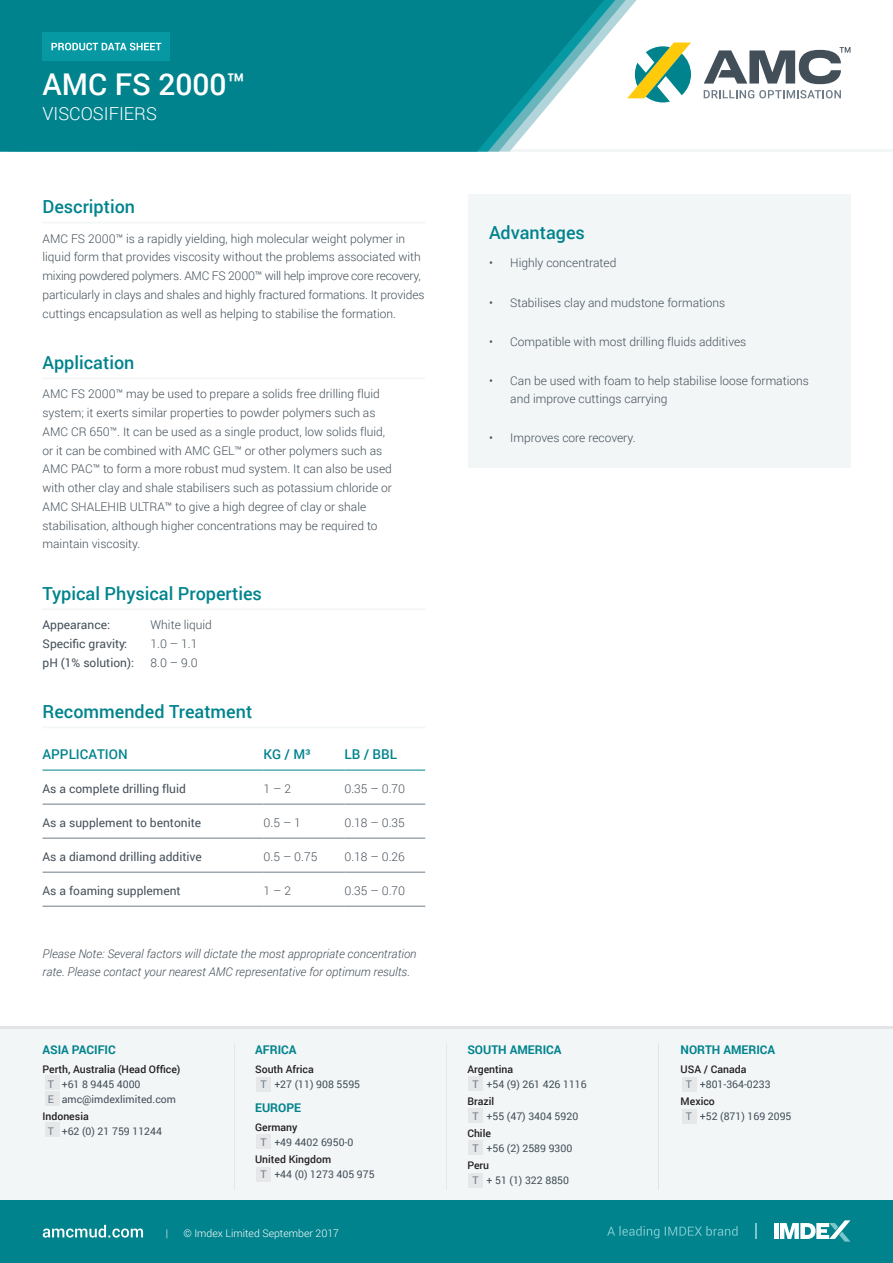
<style>
.page{position:relative;width:893px;height:1263px;background:#fff}
.page>*{position:absolute;margin:0;border:0;box-sizing:border-box;transform-origin:0 0}
.Product_Name{font:500 30px "Roboto";color:#fff}
.Heading_1_-_Teal{font:500 18px "Roboto";color:#00838d}
.Category{font:300 18px "Roboto";color:#fff}
.Table_-_Heading{font:500 13.5px "Roboto";color:#00838d}
.Body_Copy{font:300 12px/18.8px "Roboto";color:#424f59}
.Note{font:italic 300 12px/18px "Roboto";color:#424f59}
.Table_-_Body_Left{font:12px "Roboto";color:#46505a}
.Table_-_Body_Left-2{font:300 12px "Roboto";color:#46505a}
.t1{font:700 12px "Roboto";color:#00838d}
.Body_Copy-2{font:12px "Roboto";color:#424f59}
.t2{font:10.5px/15px "Roboto";color:#424f59}
.IP_Statement__White{font:300 10.5px "Roboto";color:#fff}
.s1{font-weight:500;color:#231f20}
.s2{color:#6f7c87}
</style>
<div class="page">
<hr style="left:0;top:1027px;width:893px;height:3px;background:#e2e4e7">
<div style="left:0;top:1030px;width:893px;height:170px;background:#f3f6f7"></div>
<div style="left:682px;top:1077px;width:14px;height:15px;background:#e6e7e9"></div>
<div style="left:682px;top:1109px;width:14px;height:15px;background:#e6e7e9"></div>
<div style="left:45px;top:1075px;width:15px;height:15px;background:#e6e7e9"></div>
<div style="left:45px;top:1122px;width:15px;height:15px;background:#e6e7e9"></div>
<div style="left:256px;top:1134px;width:15px;height:15px;background:#e6e7e9"></div>
<div style="left:45px;top:1091px;width:15px;height:15px;background:#e6e7e9"></div>
<div style="left:256px;top:1077px;width:15px;height:15px;background:#e6e7e9"></div>
<div style="left:256px;top:1167px;width:15px;height:15px;background:#e6e7e9"></div>
<div style="left:468px;top:1173px;width:15px;height:15px;background:#e6e7e9"></div>
<div style="left:468px;top:1140px;width:15px;height:15px;background:#e6e7e9"></div>
<div style="left:468px;top:1108px;width:15px;height:15px;background:#e6e7e9"></div>
<div style="left:468px;top:1076px;width:15px;height:15px;background:#e6e7e9"></div>
<div style="left:0;top:1200px;width:893px;height:63px;background:#00838d"></div>
<svg style="left:755px;top:1223px;width:1px;height:16px"></svg>
<svg style="left:607px;top:1226px;width:131px;height:12px"></svg>
<hr style="left:774px;top:1223px;width:4px;height:16px;background:#fff">
<svg style="left:780px;top:1220px;width:70px;height:21px"></svg>
<hr style="left:658px;top:1043px;width:1px;height:146px;background:#e2e4e7">
<hr style="left:446px;top:1043px;width:1px;height:146px;background:#e6e7e9">
<hr style="left:234px;top:1043px;width:1px;height:146px;background:#e6e7e9">
<svg style="left:43px;top:1225px;width:100px;height:12px"></svg>
<svg style="left:704px;top:90px;width:137px;height:8px"></svg>
<svg style="left:654px;top:43px;width:37px;height:59px"></svg>
<svg style="left:704px;top:47px;width:146px;height:37px"></svg>
<hr style="left:0;top:149px;width:893px;height:3px;background:#f3f6f7">
<svg style="left:0;top:0;width:622px;height:152px;background:#198f98"></svg>
<div style="left:43px;top:33px;width:127px;height:28px;background:#0699a4"></div>
<svg style="left:51px;top:43px;width:110px;height:7px"></svg>
<div style="left:468px;top:194px;width:382px;height:274px;background:#f3f6f7"></div>
<hr style="left:43px;top:222px;width:382px;height:1px;background:#f3f6f7">
<hr style="left:43px;top:377px;width:382px;height:2px;background:#f3f6f7">
<hr style="left:43px;top:608px;width:382px;height:2px;background:#f3f6f7">
<hr style="left:43px;top:726px;width:382px;height:2px;background:#f3f6f7">
<hr style="left:43px;top:770px;width:221px;height:1px;background:#00838d">
<hr style="left:264px;top:770px;width:80px;height:1px;background:#00838d">
<hr style="left:344px;top:770px;width:81px;height:1px;background:#00838d">
<hr style="left:43px;top:804px;width:221px;height:1px;background:#6f7c87">
<hr style="left:264px;top:804px;width:80px;height:1px;background:#6f7c87">
<hr style="left:344px;top:804px;width:81px;height:1px;background:#6f7c87">
<hr style="left:43px;top:838px;width:221px;height:1px;background:#6f7c87">
<hr style="left:264px;top:838px;width:80px;height:1px;background:#6f7c87">
<hr style="left:344px;top:838px;width:81px;height:1px;background:#6f7c87">
<hr style="left:43px;top:872px;width:221px;height:1px;background:#6f7c87">
<hr style="left:264px;top:872px;width:80px;height:1px;background:#6f7c87">
<hr style="left:344px;top:872px;width:81px;height:1px;background:#6f7c87">
<hr style="left:43px;top:906px;width:221px;height:1px;background:#6f7c87">
<hr style="left:264px;top:906px;width:80px;height:1px;background:#6f7c87">
<hr style="left:344px;top:906px;width:81px;height:1px;background:#6f7c87">
<p class="Product_Name" style="left:43px;top:63px;width:204px">AMC FS 2000™</p>
<p class="Category" style="left:43px;top:101px;width:116px">VISCOSIFIERS</p>
<p class="Heading_1_-_Teal" style="left:43px;top:194px;width:94px">Description</p>
<p class="Body_Copy" style="left:43px;top:229px;width:383px">AMC FS 2000™ is a rapidly yielding, high molecular weight polymer in liquid form that provides viscosity without the problems associated with mixing powdered polymers. AMC FS 2000™ will help improve core recovery, particularly in clays and shales and highly fractured formations. It provides cuttings encapsulation as well as helping to stabilise the formation.</p>
<p class="Heading_1_-_Teal" style="left:43px;top:350px;width:93px">Application</p>
<p class="Body_Copy" style="left:43px;top:384px;width:351px">AMC FS 2000™ may be used to prepare a solids free drilling fluid system; it exerts similar properties to powder polymers such as AMC CR 650™. It can be used as a single product, low solids fluid, or it can be combined with AMC GEL™ or other polymers such as AMC PAC™ to form a more robust mud system. It can also be used with other clay and shale stabilisers such as potassium chloride or AMC SHALEHIB ULTRA™ to give a high degree of clay or shale stabilisation, although higher concentrations may be required to maintain viscosity.</p>
<p class="Heading_1_-_Teal" style="left:43px;top:581px;width:221px">Typical Physical Properties</p>
<p class="Body_Copy-2" style="left:43px;top:616px;width:69px">Appearance:</p>
<p class="Body_Copy" style="left:151px;top:615px;width:63px">White liquid</p>
<p class="Body_Copy-2" style="left:43px;top:635px;width:86px">Specific gravity:</p>
<p class="Body_Copy" style="left:151px;top:634px;width:48px">1.0 – 1.1</p>
<p class="Body_Copy-2" style="left:43px;top:654px;width:93px">pH (1% solution):</p>
<p class="Body_Copy" style="left:151px;top:653px;width:49px">8.0 – 9.0</p>
<p class="Heading_1_-_Teal" style="left:43px;top:699px;width:211px">Recommended Treatment</p>
<p class="Table_-_Heading" style="left:43px;top:745px;width:87px">APPLICATION</p>
<p class="Table_-_Heading" style="left:264px;top:745px;width:49px">KG / M³</p>
<p class="Table_-_Heading" style="left:344px;top:745px;width:54px">LB / BBL</p>
<p class="Table_-_Body_Left" style="left:43px;top:781px;width:145px">As a complete drilling fluid</p>
<p class="Table_-_Body_Left-2" style="left:264px;top:781px;width:29px">1 – 2</p>
<p class="Table_-_Body_Left-2" style="left:344px;top:781px;width:62px">0.35 – 0.70</p>
<p class="Table_-_Body_Left" style="left:43px;top:815px;width:160px">As a supplement to bentonite</p>
<p class="Table_-_Body_Left-2" style="left:264px;top:815px;width:39px">0.5 – 1</p>
<p class="Table_-_Body_Left-2" style="left:344px;top:815px;width:62px">0.18 – 0.35</p>
<p class="Table_-_Body_Left" style="left:43px;top:849px;width:161px">As a diamond drilling additive</p>
<p class="Table_-_Body_Left-2" style="left:264px;top:849px;width:55px">0.5 – 0.75</p>
<p class="Table_-_Body_Left-2" style="left:344px;top:849px;width:62px">0.18 – 0.26</p>
<p class="Table_-_Body_Left" style="left:43px;top:883px;width:140px">As a foaming supplement</p>
<p class="Table_-_Body_Left-2" style="left:264px;top:883px;width:29px">1 – 2</p>
<p class="Table_-_Body_Left-2" style="left:344px;top:883px;width:62px">0.35 – 0.70</p>
<p class="Note" style="left:43px;top:944px;width:376px">Please Note: Several factors will dictate the most appropriate concentration rate. Please contact your nearest AMC representative for optimum results.</p>
<p class="t1" style="left:43px;top:1041px;width:75px">ASIA PACIFIC</p>
<p class="t2" style="left:48px;top:1061px;width:134px;text-indent:-5px"><span class="s1">Perth, Australia (Head Office)<br></span><span class="s2">T</span> +61 8 9445 4000<br><span class="s2">E</span> amc@imdexlimited.com</p>
<p class="t2" style="left:48px;top:1108px;width:116px;text-indent:-5px"><span class="s1">Indonesia<br></span><span class="s2">T</span> +62 (0) 21 759 11244</p>
<p class="t1" style="left:255px;top:1041px;width:43px">AFRICA</p>
<p class="t2" style="left:260px;top:1061px;width:101px;text-indent:-5px"><span class="s1">South Africa<br></span><span class="s2">T</span> +27 (11) 908 5595</p>
<p class="t1" style="left:255px;top:1099px;width:47px">EUROPE</p>
<p class="t2" style="left:260px;top:1119px;width:95px;text-indent:-5px"><span class="s1">Germany<br></span><span class="s2">T</span> +49 4402 6950-0</p>
<p class="t2" style="left:260px;top:1151px;width:116px;text-indent:-5px"><span class="s1">United Kingdom<br></span><span class="s2">T</span> +44 (0) 1273 405 975</p>
<p class="IP_Statement__White" style="left:166px;top:1226px;width:4px">|</p>
<p class="IP_Statement__White" style="left:183px;top:1226px;width:157px">© Imdex Limited September 2017</p>
<p class="Heading_1_-_Teal" style="left:489px;top:220px;width:97px">Advantages</p>
<p class="Body_Copy" style="left:489px;top:253px;width:129px">• Highly concentrated</p>
<p class="Body_Copy" style="left:489px;top:293px;width:238px">• Stabilises clay and mudstone formations</p>
<p class="Body_Copy" style="left:489px;top:332px;width:259px">• Compatible with most drilling fluids additives</p>
<p class="Body_Copy" style="left:510px;top:371px;width:300px;line-height:18px;text-indent:-21px">• Can be used with foam to help stabilise loose formations and improve cuttings carrying</p>
<p class="Body_Copy" style="left:489px;top:428px;width:148px">• Improves core recovery.</p>
<p class="t1" style="left:467px;top:1041px;width:96px">SOUTH AMERICA</p>
<p class="t2" style="left:473px;top:1061px;width:116px;text-indent:-5px"><span class="s1">Argentina<br></span><span class="s2">T</span> +54 (9) 261 426 1116</p>
<p class="t2" style="left:473px;top:1093px;width:107px;text-indent:-5px"><span class="s1">Brazil<br></span><span class="s2">T</span> +55 (47) 3404 5920</p>
<p class="t2" style="left:473px;top:1125px;width:101px;text-indent:-5px"><span class="s1">Chile<br></span><span class="s2">T</span> +56 (2) 2589 9300</p>
<p class="t2" style="left:473px;top:1157px;width:98px;text-indent:-5px"><span class="s1">Peru<br></span><span class="s2">T</span> + 51 (1) 322 8850</p>
<p class="t1" style="left:681px;top:1041px;width:96px">NORTH AMERICA</p>
<p class="t2" style="left:686px;top:1061px;width:86px;text-indent:-5px"><span class="s1">USA / Canada<br></span><span class="s2">T</span> +801-364-0233</p>
<p class="t2" style="left:686px;top:1093px;width:107px;text-indent:-5px"><span class="s1">Mexico<br></span><span class="s2">T</span> +52 (871) 169 2095</p>
</div>
